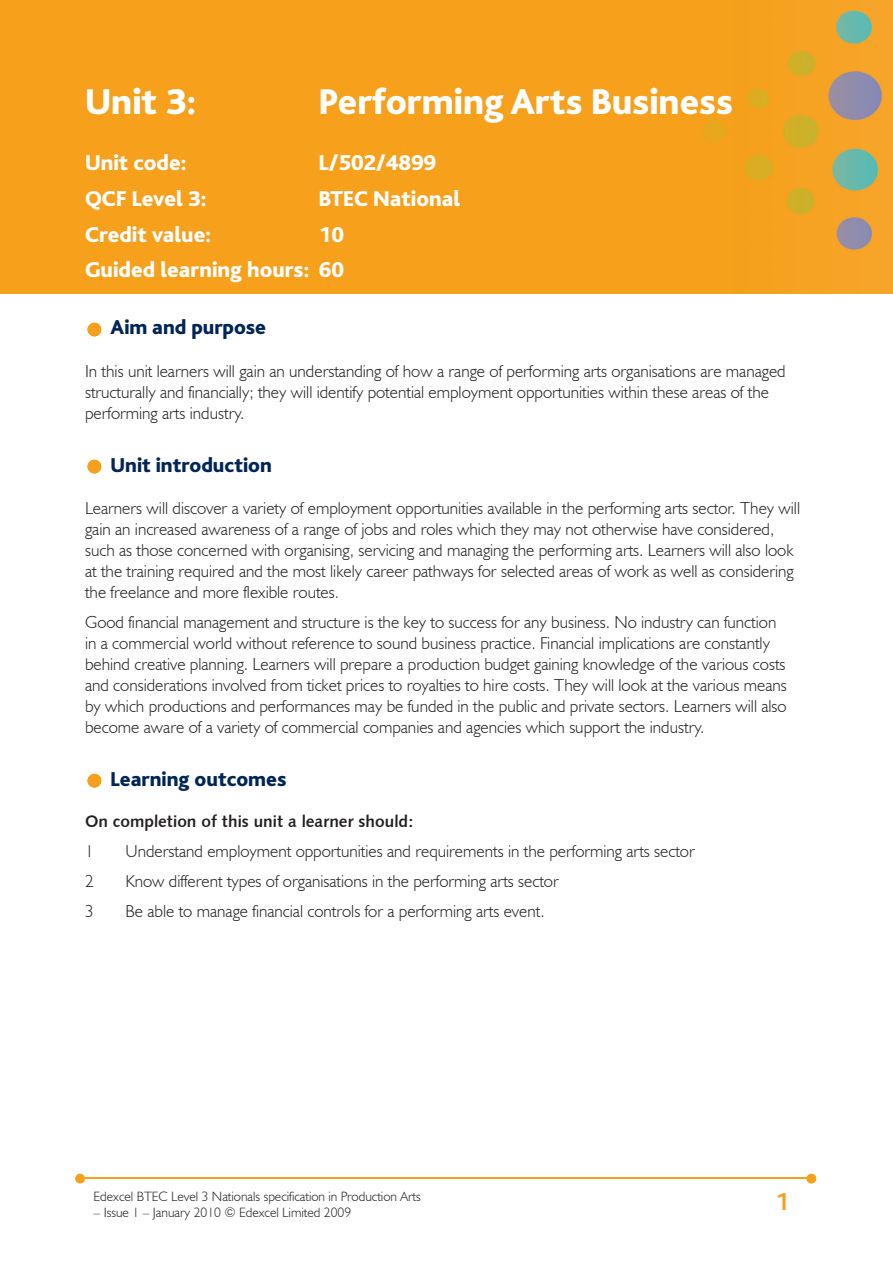
<style>
.page{position:relative;width:893px;height:1263px;background:#fff}
.page>*{position:absolute;margin:0;border:0;box-sizing:border-box;transform-origin:0 0}
.t1{font:800 37.5px "Bliss";color:#fff}
.t2{font:700 25.5px "Bliss";color:#f6a01b}
.t3{font:800 22.5px/35.7px "Bliss";color:#fff;text-align:right}
.t4{font:800 21px "Bliss";color:#002556}
.t5{font:300 17.25px/21px "Humanist 521 BT";color:#231f20}
.t6{font:16.5px "Humanist 531 BT Bold A";color:#231f20}
.t7{font:300 13.5px "Humanist 521 BT";color:#231f20}
</style>
<div class="page">
<img style="left:0;top:0;width:893px;height:293px">
<hr style="left:84px;top:1178px;width:727px;height:1px;background:#f6a01b">
<svg style="left:806px;top:1174px;width:10px;height:9px"></svg>
<svg style="left:75px;top:1174px;width:10px;height:9px"></svg>
<svg style="left:88px;top:323px;width:13px;height:13px"></svg>
<svg style="left:88px;top:460px;width:13px;height:13px"></svg>
<svg style="left:88px;top:774px;width:13px;height:13px"></svg>
<h1 class="t1" style="left:85px;top:82px;width:113px">Unit 3:</h1>
<h1 class="t1" style="left:319px;top:82px;width:415px">Performing Arts Business</h1>
<h3 class="t3" style="left:85px;top:146px;width:103px">Unit code:</h3>
<h3 class="t3" style="left:319px;top:146px;width:119px">L/502/4899</h3>
<h3 class="t3" style="left:85px;top:181px;width:123px">QCF Level 3:</h3>
<h3 class="t3" style="left:319px;top:181px;width:143px">BTEC National</h3>
<h3 class="t3" style="left:85px;top:217px;width:128px">Credit value:</h3>
<h3 class="t3" style="left:85px;top:217px;width:261px">10<br>Guided learning hours: 60</h3>
<p class="t4" style="left:111px;top:317px;width:157px">Aim and purpose</p>
<p class="t5" style="left:85px;top:360px;width:702px">In this unit learners will gain an understanding of how a range of performing arts organisations are managed structurally and financially; they will identify potential employment opportunities within these areas of the performing arts industry.</p>
<p class="t4" style="left:111px;top:454px;width:163px">Unit introduction</p>
<p class="t5" style="left:85px;top:497px;width:716px">Learners will discover a variety of employment opportunities available in the performing arts sector. They will gain an increased awareness of a range of jobs and roles which they may not otherwise have considered, such as those concerned with organising, servicing and managing the performing arts. Learners will also look at the training required and the most likely career pathways for selected areas of work as well as considering the freelance and more flexible routes.</p>
<p class="t5" style="left:85px;top:611px;width:703px">Good financial management and structure is the key to success for any business. No industry can function in a commercial world without reference to sound business practice. Financial implications are constantly behind creative planning. Learners will prepare a production budget gaining knowledge of the various costs and considerations involved from ticket prices to royalties to hire costs. They will look at the various means by which productions and performances may be funded in the public and private sectors. Learners will also become aware of a variety of commercial companies and agencies which support the industry.</p>
<p class="t4" style="left:111px;top:768px;width:177px">Learning outcomes</p>
<p class="t6" style="left:85px;top:811px;width:330px">On completion of this unit a learner should:</p>
<p class="t5" style="left:85px;top:840px;width:10px">1</p>
<p class="t5" style="left:125px;top:840px;width:571px">Understand employment opportunities and requirements in the performing arts sector</p>
<p class="t5" style="left:85px;top:870px;width:10px">2</p>
<p class="t5" style="left:125px;top:870px;width:435px">Know different types of organisations in the performing arts sector</p>
<p class="t5" style="left:85px;top:900px;width:10px">3</p>
<p class="t5" style="left:125px;top:900px;width:421px">Be able to manage financial controls for a performing arts event.</p>
<p class="t7" style="left:94px;top:1188px;width:329px">Edexcel BTEC Level 3 Nationals specification in Production Arts</p>
<p class="t7" style="left:94px;top:1204px;width:259px">– Issue 1 – January 2010 © Edexcel Limited 2009</p>
<h2 class="t2" style="left:775px;top:1189px;width:15px">1</h2>
</div>
